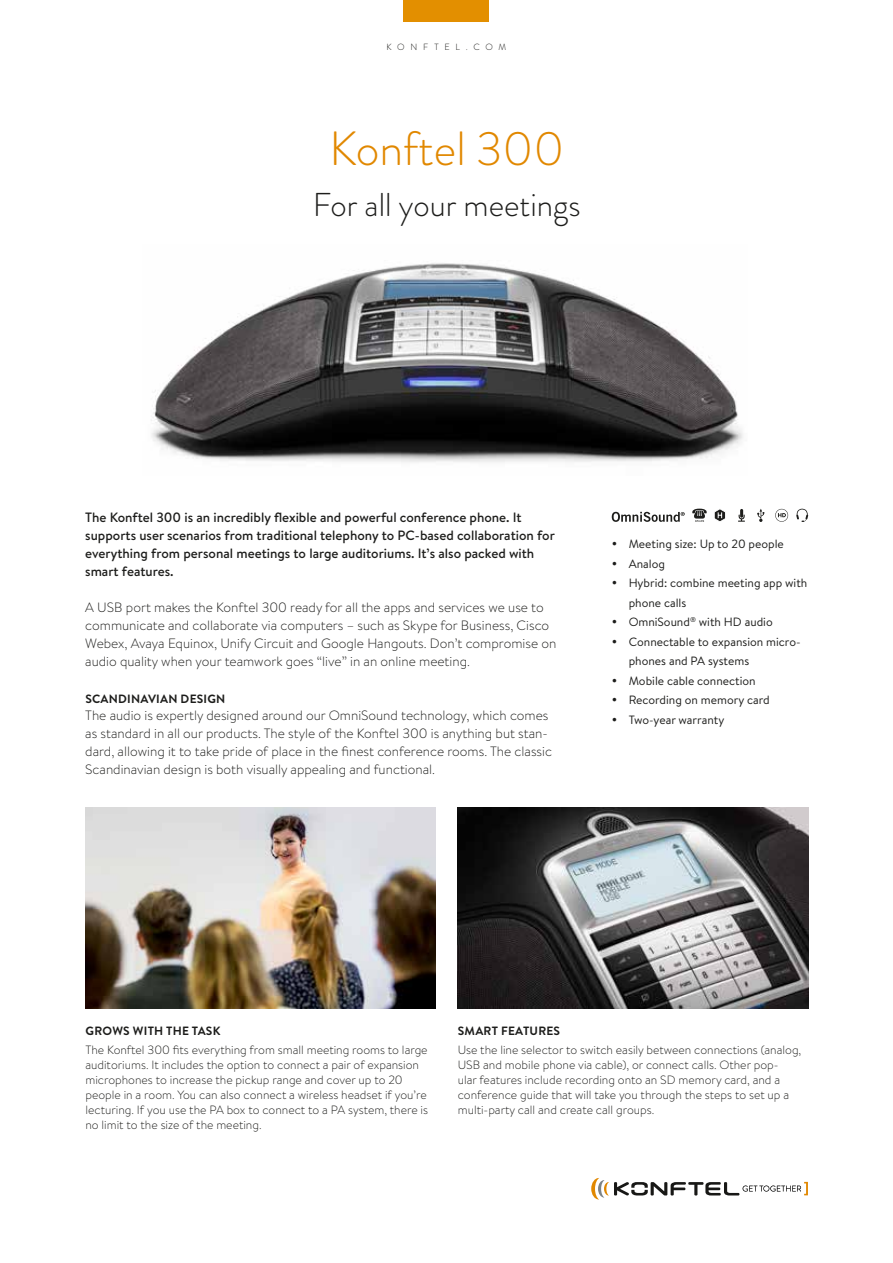
<style>
.page{position:relative;width:893px;height:1263px;background:#fff}
.page>*{position:absolute;margin:0;border:0;box-sizing:border-box;transform-origin:0 0}
.t1{font:300 48px "Brandon Grotesque";color:#e18800}
.t2{font:300 33px "Brandon Grotesque";color:#1d1d1b}
.t3{font:300 13.5px/18px "Brandon Text";color:#1d1d1b}
.t4{font:500 13.5px/18px "Brandon Text";color:#1d1d1b}
.t5{font:300 12px/15px "Brandon Text";color:#1d1d1b}
.t6{font:12px/19.5px "Brandon Text";color:#1d1d1b}
.t7{font:700 12px "Brandon Text";letter-spacing:.02em;color:#1d1d1b}
.t8{font:300 9px "Brandon Grotesque";letter-spacing:.64em;color:#1d1d1b}
</style>
<div class="page">
<svg style="left:591px;top:1178px;width:217px;height:21px"></svg>
<div style="left:404px;top:0;width:85px;height:21px;background:#e38f00"></div>
<img style="left:151px;top:263px;width:592px;height:199px">
<svg style="left:757px;top:509px;width:7px;height:13px"></svg>
<svg style="left:692px;top:509px;width:15px;height:13px"></svg>
<svg style="left:612px;top:512px;width:73px;height:10px"></svg>
<svg style="left:796px;top:509px;width:12px;height:13px"></svg>
<svg style="left:714px;top:509px;width:12px;height:13px"></svg>
<svg style="left:738px;top:509px;width:7px;height:13px"></svg>
<svg style="left:775px;top:509px;width:13px;height:13px"></svg>
<img style="left:86px;top:807px;width:350px;height:201px">
<img style="left:457px;top:807px;width:352px;height:201px">
<p class="t8" style="left:387px;top:41px;width:121px">KONFTEL.COM</p>
<h1 class="t1" style="left:329px;top:116px;width:237px">Konftel 300</h1>
<h2 class="t2" style="left:313px;top:183px;width:269px">For all your meetings</h2>
<p class="t4" style="left:85px;top:508px;width:471px">The Konftel 300 is an incredibly flexible and powerful conference phone. It supports user scenarios from traditional telephony to PC-based collaboration for everything from personal meetings to large auditoriums. It’s also packed with smart features.</p>
<p class="t3" style="left:85px;top:598px;width:473px">A USB port makes the Konftel 300 ready for all the apps and services we use to communicate and collaborate via computers – such as Skype for Business, Cisco Webex, Avaya Equinox, Unify Circuit and Google Hangouts. Don’t compromise on audio quality when your teamwork goes “live” in an online meeting.</p>
<p class="t7" style="left:85px;top:690px;width:142px">SCANDINAVIAN DESIGN</p>
<p class="t3" style="left:85px;top:706px;width:468px">The audio is expertly designed around our OmniSound technology, which comes as standard in all our products. The style of the Konftel 300 is anything but stan&shy;dard, allowing it to take pride of place in the finest conference rooms. The classic Scandinavian design is both visually appealing and functional.</p>
<p class="t6" style="left:629px;top:534px;width:180px">Meeting size: Up to 20 people<br>Analog<br>Hybrid: combine meeting app with phone calls<br>OmniSound<sup>®</sup> with HD audio<br>Connectable to expansion micro&shy;phones and PA systems<br>Mobile cable connection<br>Recording on memory card<br>Two-year warranty</p>
<p class="t7" style="left:86px;top:1022px;width:136px">GROWS WITH THE TASK</p>
<p class="t5" style="left:85px;top:1042px;width:344px">The Konftel 300 fits everything from small meeting rooms to large auditoriums. It includes the option to connect a pair of expansion microphones to increase the pickup range and cover up to 20 people in a room. You can also connect a wireless headset if you’re lecturing. If you use the PA box to connect to a PA system, there is no limit to the size of the meeting.</p>
<p class="t7" style="left:458px;top:1022px;width:104px">SMART FEATURES</p>
<p class="t5" style="left:458px;top:1042px;width:345px">Use the line selector to switch easily between connections (analog, USB and mobile phone via cable), or connect calls. Other pop-<br>ular features include recording onto an SD memory card, and a conference guide that will take you through the steps to set up a multi-party call and create call groups.</p>
</div>
